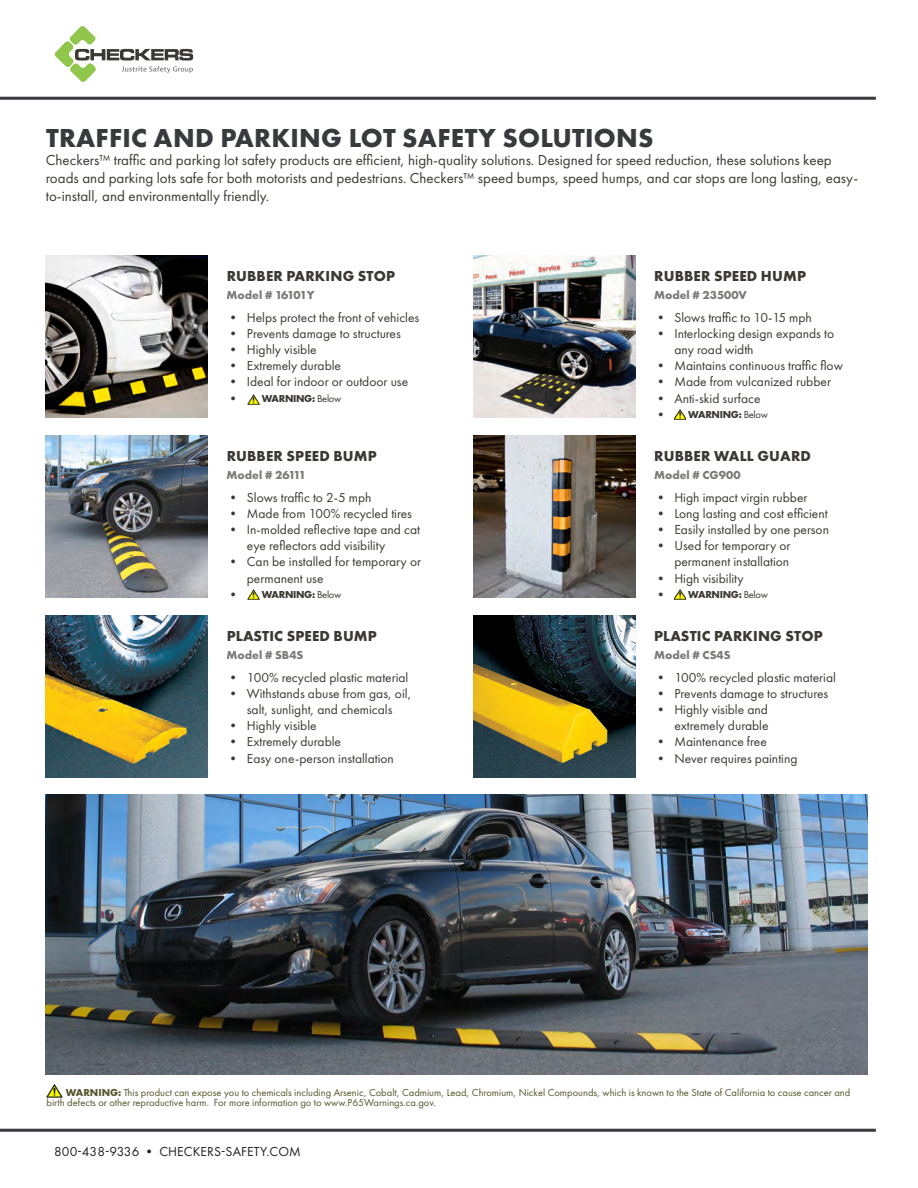
<style>
.page{position:relative;width:918px;height:1188px;background:#fff}
.page>*{position:absolute;margin:0;border:0;box-sizing:border-box;transform-origin:0 0}
.t1{font:700 27px "Futura New";letter-spacing:.01em;color:#393a3d}
.t2{font:15px/18px "Futura New";color:#3c3833}
.t3{font:700 15px "Futura New";letter-spacing:.01em;color:#3c3833}
.t4{font:13.5px/16.2px "Futura New";color:#3c3833}
.t5{font:13.5px "Futura New";letter-spacing:.01em;color:#231f20}
.t6{font:700 12px "Futura New";color:#7a7a78}
.t7{font:10.5px/10.5px "Futura New";color:#56552c}
.t8{font:700 10.5px "Futura New";letter-spacing:-.03em;color:#3c3834}
.s1{font-weight:400}
.s2{font-weight:700}
</style>
<div class="page">
<hr style="left:0;top:97px;width:876px;height:3px;background:#393a3d">
<hr style="left:0;top:1129px;width:876px;height:3px;background:#393a3d">
<svg style="left:54px;top:26px;width:139px;height:56px"></svg>
<img style="left:473px;top:256px;width:162px;height:162px">
<img style="left:46px;top:256px;width:162px;height:162px">
<img style="left:46px;top:436px;width:162px;height:162px">
<img style="left:46px;top:794px;width:822px;height:281px">
<img style="left:473px;top:436px;width:162px;height:162px">
<img style="left:46px;top:616px;width:162px;height:162px">
<img style="left:473px;top:616px;width:162px;height:162px">
<svg style="left:248px;top:394px;width:11px;height:10px"></svg>
<svg style="left:248px;top:590px;width:11px;height:9px"></svg>
<svg style="left:674px;top:590px;width:12px;height:9px"></svg>
<svg style="left:674px;top:410px;width:12px;height:10px"></svg>
<img style="left:47px;top:1084px;width:16px;height:14px">
<p class="t1" style="left:46px;top:121px;width:609px">TRAFFIC AND PARKING LOT SAFETY SOLUTIONS</p>
<p class="t2" style="left:46px;top:151px;width:814px">Checkers™ traffic and parking lot safety products are efficient, high-quality solutions. Designed for speed reduction, these solutions keep roads and parking lots safe for both motorists and pedestrians. Checkers™ speed bumps, speed humps, and car stops are long lasting, easy&shy;to-install, and environmentally friendly.</p>
<p class="t3" style="left:227px;top:266px;width:170px">RUBBER PARKING STOP</p>
<p class="t6" style="left:227px;top:287px;width:90px">Model # 16101Y</p>
<p class="t4" style="left:227px;top:309px;width:194px">• Helps protect the front of vehicles</p>
<p class="t4" style="left:227px;top:325px;width:176px">• Prevents damage to structures</p>
<p class="t4" style="left:227px;top:341px;width:92px">• Highly visible</p>
<p class="t4" style="left:227px;top:358px;width:116px">• Extremely durable</p>
<p class="t4" style="left:227px;top:374px;width:183px">• Ideal for indoor or outdoor use</p>
<p class="t4" style="left:227px;top:390px;width:15px">•</p>
<p class="t8" style="left:262px;top:392px;width:81px">WARNING: <span class="s1">Below</span></p>
<p class="t3" style="left:654px;top:266px;width:153px">RUBBER SPEED HUMP</p>
<p class="t6" style="left:654px;top:287px;width:94px">Model # 23500V</p>
<p class="t4" style="left:654px;top:309px;width:159px">• Slows traffic to 10-15 mph</p>
<p class="t4" style="left:674px;top:325px;width:161px;text-indent:-20px">• Interlocking design expands to any road width</p>
<p class="t4" style="left:654px;top:358px;width:190px">• Maintains continuous traffic flow</p>
<p class="t4" style="left:654px;top:374px;width:178px">• Made from vulcanized rubber</p>
<p class="t4" style="left:654px;top:390px;width:108px">• Anti-skid surface</p>
<p class="t4" style="left:654px;top:406px;width:15px">•</p>
<p class="t8" style="left:688px;top:408px;width:81px">WARNING: <span class="s1">Below</span></p>
<p class="t3" style="left:227px;top:446px;width:152px">RUBBER SPEED BUMP</p>
<p class="t6" style="left:227px;top:467px;width:81px">Model # 26111</p>
<p class="t4" style="left:227px;top:489px;width:147px">• Slows traffic to 2-5 mph</p>
<p class="t4" style="left:227px;top:505px;width:187px">• Made from 100% recycled tires</p>
<p class="t4" style="left:247px;top:521px;width:175px;text-indent:-20px">• In-molded reflective tape and cat eye reflectors add visibility</p>
<p class="t4" style="left:247px;top:554px;width:176px;text-indent:-20px">• Can be installed for temporary or permanent use</p>
<p class="t4" style="left:227px;top:586px;width:15px">•</p>
<p class="t3" style="left:654px;top:446px;width:158px">RUBBER WALL GUARD</p>
<p class="t6" style="left:654px;top:467px;width:88px">Model # CG900</p>
<p class="t4" style="left:654px;top:489px;width:155px">• High impact virgin rubber</p>
<p class="t4" style="left:654px;top:505px;width:175px">• Long lasting and cost efficient</p>
<p class="t4" style="left:654px;top:521px;width:176px">• Easily installed by one person</p>
<p class="t4" style="left:654px;top:538px;width:138px;text-align:right">• Used for temporary or permanent installation</p>
<p class="t4" style="left:654px;top:570px;width:91px">• High visibility</p>
<p class="t4" style="left:654px;top:586px;width:15px">•</p>
<p class="t8" style="left:262px;top:587px;width:81px">WARNING: <span class="s1">Below</span></p>
<p class="t8" style="left:688px;top:587px;width:81px">WARNING: <span class="s1">Below</span></p>
<p class="t3" style="left:227px;top:626px;width:152px">PLASTIC SPEED BUMP</p>
<p class="t6" style="left:227px;top:647px;width:78px">Model # SB4S</p>
<p class="t4" style="left:227px;top:669px;width:183px">• 100% recycled plastic material</p>
<p class="t4" style="left:227px;top:685px;width:186px;text-align:center">• Withstands abuse from gas, oil, salt, sunlight, and chemicals</p>
<p class="t4" style="left:227px;top:718px;width:92px">• Highly visible</p>
<p class="t4" style="left:227px;top:734px;width:116px">• Extremely durable</p>
<p class="t4" style="left:227px;top:750px;width:169px">• Easy one-person installation</p>
<p class="t3" style="left:654px;top:626px;width:170px">PLASTIC PARKING STOP</p>
<p class="t6" style="left:654px;top:647px;width:78px">Model # CS4S</p>
<p class="t4" style="left:654px;top:669px;width:183px">• 100% recycled plastic material</p>
<p class="t4" style="left:654px;top:685px;width:176px">• Prevents damage to structures</p>
<p class="t4" style="left:654px;top:701px;width:116px;text-align:right">• Highly visible and extremely durable</p>
<p class="t4" style="left:654px;top:734px;width:114px">• Maintenance free</p>
<p class="t4" style="left:654px;top:750px;width:145px">• Never requires painting</p>
<p class="t7" style="left:47px;top:1087px;width:805px;text-indent:19px"><span class="s2">WARNING:</span> This product can expose you to chemicals including Arsenic, Cobalt, Cadmium, Lead, Chromium, Nickel Compounds, which is known to the State of California to cause cancer and birth defects or other reproductive harm. For more information go to www.P65Warnings.ca.gov.</p>
<p class="t5" style="left:54px;top:1144px;width:248px">800-438-9336 • CHECKERS-SAFETY.COM</p>
</div>
